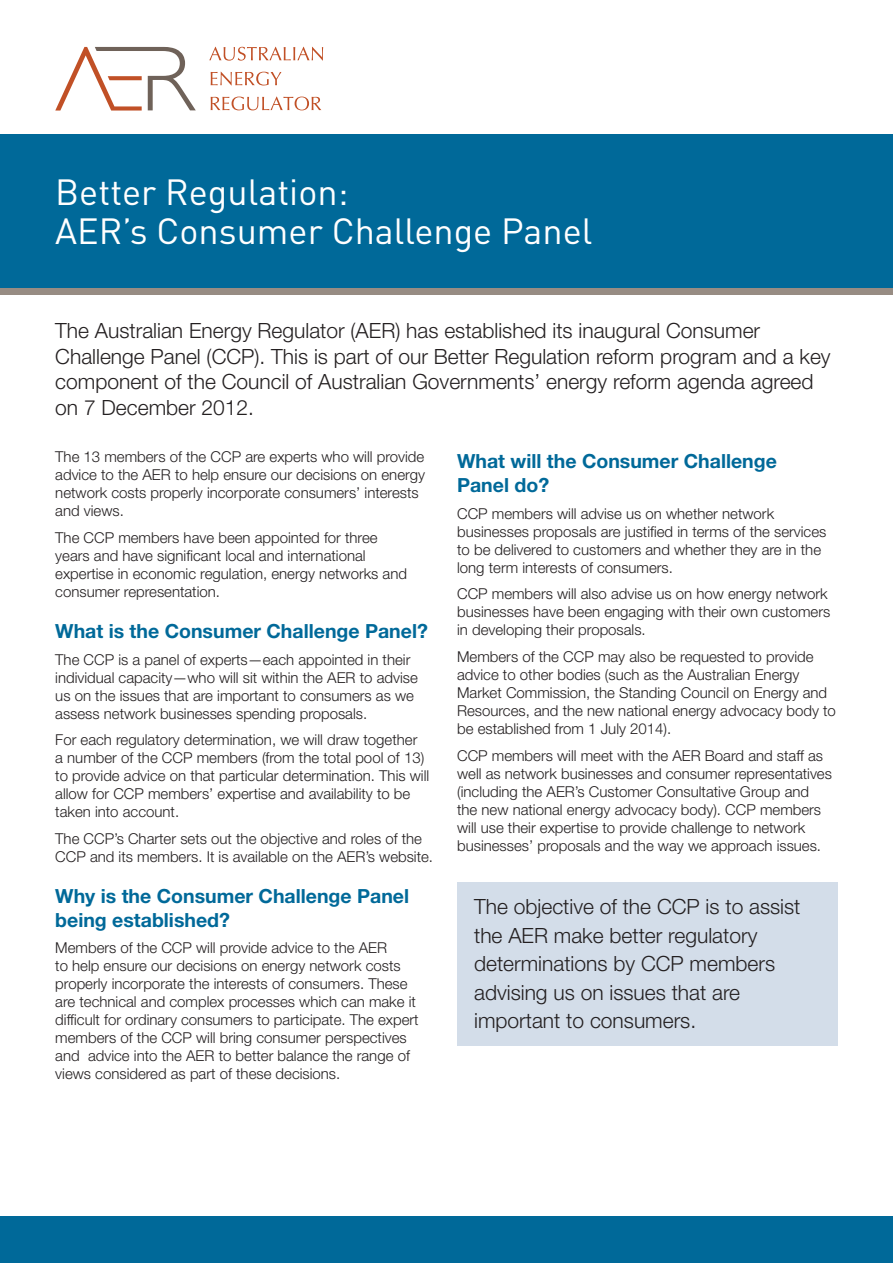
<style>
.page{position:relative;width:893px;height:1263px;background:#fff}
.page>*{position:absolute;margin:0;border:0;box-sizing:border-box;transform-origin:0 0}
.t1{font:36px/39px "DINOT";color:#fff}
.t2{font:300 21px/28.5px "Helvetica Neue LT Std";color:#231f20}
.t3{font:700 19.5px/24px "Helvetica Neue LT Std";color:#006999}
.t4{font:300 15px/18px "Helvetica Neue LT Std";color:#231f20}
</style>
<div class="page">
<svg style="left:209px;top:47px;width:114px;height:14px"></svg>
<svg style="left:211px;top:72px;width:70px;height:14px"></svg>
<svg style="left:211px;top:97px;width:110px;height:13px"></svg>
<svg style="left:55px;top:47px;width:141px;height:64px"></svg>
<div style="left:0;top:134px;width:893px;height:154px;background:#006999"></div>
<div style="left:0;top:1216px;width:893px;height:47px;background:#006999"></div>
<div style="left:0;top:288px;width:893px;height:7px;background:#978c83"></div>
<div style="left:457px;top:882px;width:380px;height:163px;background:#d3dde9"></div>
<h1 class="t1" style="left:55px;top:171px;width:539px">Better Regulation:<br>AER’s Consumer Challenge Panel</h1>
<p class="t2" style="left:55px;top:317px;width:777px;line-height:25.5px">The Australian Energy Regulator (AER) has established its inaugural Consumer Challenge Panel (CCP). This is part of our Better Regulation reform program and a key component of the Council of Australian Governments’ energy reform agenda agreed on 7 December 2012.</p>
<p class="t4" style="left:55px;top:448px;width:371px">The 13 members of the CCP are experts who will provide advice to the AER to help ensure our decisions on energy network costs properly incorporate consumers’ interests and views.</p>
<p class="t4" style="left:55px;top:528px;width:353px">The CCP members have been appointed for three years and have significant local and international expertise in economic regulation, energy networks and consumer representation.</p>
<h3 class="t3" style="left:55px;top:619px;width:374px">What is the Consumer Challenge Panel?</h3>
<p class="t4" style="left:55px;top:650px;width:364px">The CCP is a panel of experts—each appointed in their individual capacity—who will sit within the AER to advise us on the issues that are important to consumers as we assess network businesses spending proposals.</p>
<p class="t4" style="left:55px;top:730px;width:375px">For each regulatory determination, we will draw together<br>a number of the CCP members (from the total pool of 13) to provide advice on that particular determination. This will allow for CCP members’ expertise and availability to be taken into account.</p>
<p class="t4" style="left:55px;top:829px;width:379px">The CCP’s Charter sets out the objective and roles of the<br>CCP and its members. It is available on the AER’s website.</p>
<h3 class="t3" style="left:55px;top:883px;width:355px">Why is the Consumer Challenge Panel being established?</h3>
<p class="t4" style="left:55px;top:938px;width:365px">Members of the CCP will provide advice to the AER<br>to help ensure our decisions on energy network costs properly incorporate the interests of consumers. These are technical and complex processes which can make it difficult for ordinary consumers to participate. The expert members of the CCP will bring consumer perspectives and advice into the AER to better balance the range of views considered as part of these decisions.</p>
<h3 class="t3" style="left:457px;top:449px;width:321px">What will the Consumer Challenge<br>Panel do?</h3>
<p class="t4" style="left:457px;top:504px;width:371px">CCP members will advise us on whether network businesses proposals are justified in terms of the services to be delivered to customers and whether they are in the long term interests of consumers.</p>
<p class="t4" style="left:457px;top:585px;width:375px">CCP members will also advise us on how energy network businesses have been engaging with their own customers in developing their proposals.</p>
<p class="t4" style="left:457px;top:647px;width:380px">Members of the CCP may also be requested to provide advice to other bodies (such as the Australian Energy Market Commission, the Standing Council on Energy and Resources, and the new national energy advocacy body to be established from 1 July 2014).</p>
<p class="t4" style="left:457px;top:746px;width:376px">CCP members will meet with the AER Board and staff as well as network businesses and consumer representatives (including the AER’s Customer Consultative Group and the new national energy advocacy body). CCP members will use their expertise to provide challenge to network businesses’ proposals and the way we approach issues.</p>
<h2 class="t2" style="left:474px;top:892px;width:328px">The objective of the CCP is to assist the AER make better regulatory determinations by CCP members advising us on issues that are important to consumers.</h2>
</div>
